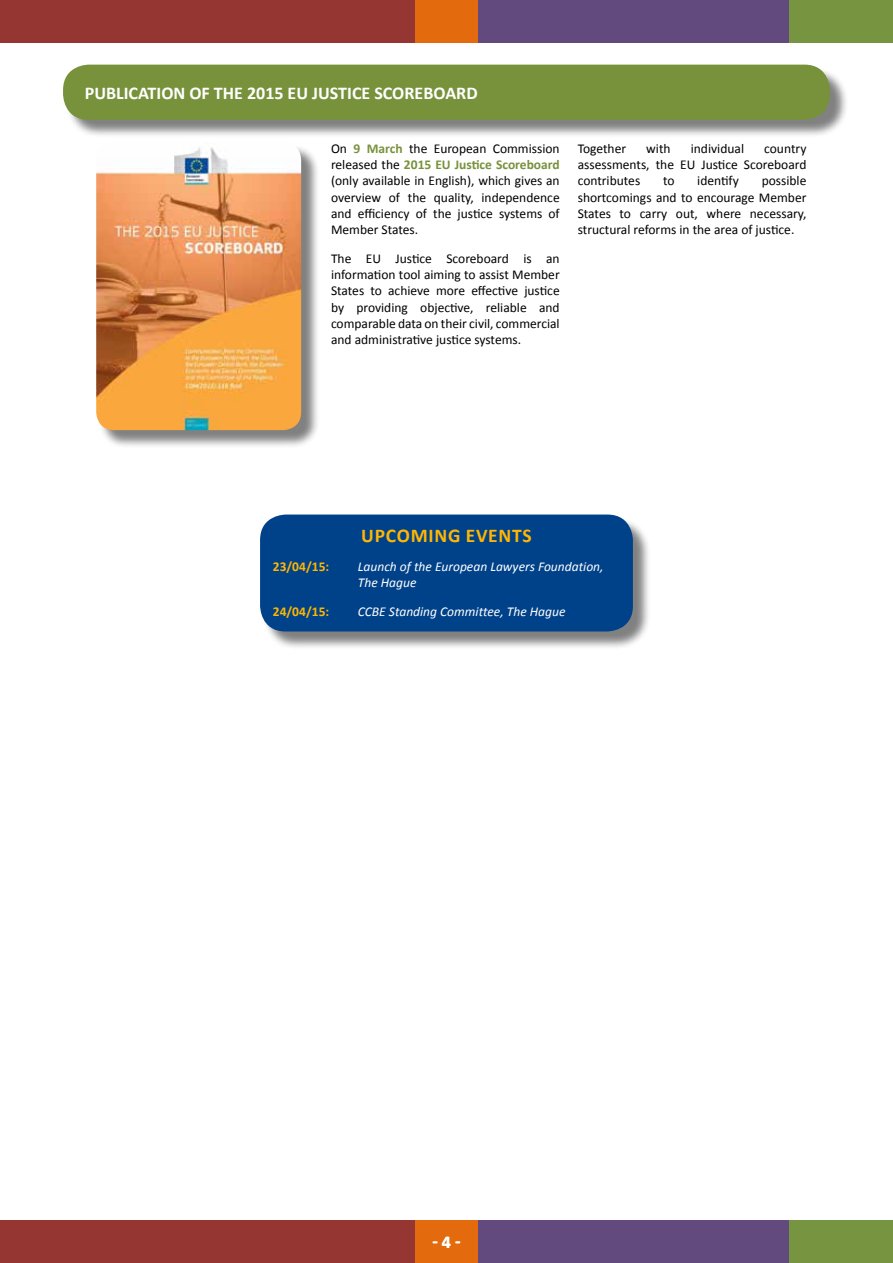
<style>
.page{position:relative;width:893px;height:1263px;background:#fff}
.page>*{position:absolute;margin:0;border:0;box-sizing:border-box;transform-origin:0 0}
.t1{font:700 19.5px "Calibri";letter-spacing:.04em;color:#ffb602}
.t2{font:700 18px "Calibri";color:#fff}
.t3{font:13.5px/16.2px "Calibri";color:#000;text-align:justify}
.t4{font:italic 13.5px/16.2px "Calibri";color:#fff}
.t5{font:700 13.5px "Calibri";color:#ffb602}
.s1{font-weight:700;color:#77923b}
</style>
<div class="page">
<div style="left:0;top:1220px;width:415px;height:43px;background:#953633"></div>
<div style="left:478px;top:1220px;width:311px;height:43px;background:#62497e"></div>
<div style="left:415px;top:1220px;width:63px;height:43px;background:#e46b0d"></div>
<div style="left:789px;top:1220px;width:104px;height:43px;background:#779441"></div>
<div style="left:0;top:0;width:415px;height:43px;background:#953633"></div>
<div style="left:478px;top:0;width:311px;height:43px;background:#62497e"></div>
<div style="left:415px;top:0;width:63px;height:43px;background:#e46b0d"></div>
<div style="left:789px;top:0;width:104px;height:43px;background:#779441"></div>
<div style="left:262px;top:517px;width:390px;height:133px;background:#000;opacity:.5"></div>
<div style="left:260px;top:514px;width:373px;height:117px;background:#004289;border-radius:26px"></div>
<div style="left:65px;top:67px;width:783px;height:72px;background:#000;opacity:.5"></div>
<div style="left:63px;top:65px;width:767px;height:55px;background:#77923b;border-radius:25px"></div>
<div style="left:98px;top:144px;width:222px;height:305px;background:#000;opacity:.5"></div>
<img style="left:96px;top:144px;width:205px;height:286px">
<h2 class="t2" style="left:85px;top:81px;width:394px">PUBLICATION OF THE 2015 EU JUSTICE SCOREBOARD</h2>
<p class="t3" style="left:331px;top:140px;width:230px">On <span class="s1">9 March</span> the European Commission released the <span class="s1">2015 EU Justice Scoreboard </span>(only available in English), which gives an overview of the quality, independence and efficiency of the justice systems of Member States.</p>
<p class="t3" style="left:331px;top:250px;width:230px">The EU Justice Scoreboard is an information tool aiming to assist Member States to achieve more effective justice by providing objective, reliable and comparable data on their civil, commercial and administrative justice systems.</p>
<p class="t3" style="left:578px;top:140px;width:50px">Together</p>
<p class="t3" style="left:646px;top:140px;width:26px">with</p>
<p class="t3" style="left:691px;top:140px;width:55px">individual</p>
<p class="t3" style="left:578px;top:140px;width:230px;text-indent:187px">country assessments, the EU Justice Scoreboard contributes</p>
<p class="t3" style="left:663px;top:173px;width:13px">to</p>
<p class="t3" style="left:697px;top:173px;width:43px">identify</p>
<p class="t3" style="left:578px;top:173px;width:230px;text-indent:184px">possible shortcomings and to encourage Member States to carry out, where necessary, structural reforms in the area of justice.</p>
<h1 class="t1" style="left:361px;top:523px;width:172px">UPCOMING EVENTS</h1>
<p class="t5" style="left:273px;top:558px;width:58px">23/04/15:</p>
<p class="t4" style="left:358px;top:558px;width:247px">Launch of the European Lawyers Foundation,<br>The Hague</p>
<p class="t5" style="left:273px;top:603px;width:58px">24/04/15:</p>
<p class="t4" style="left:358px;top:603px;width:209px">CCBE Standing Committee, The Hague</p>
<h2 class="t2" style="left:432px;top:1231px;width:30px">- 4 -</h2>
</div>
